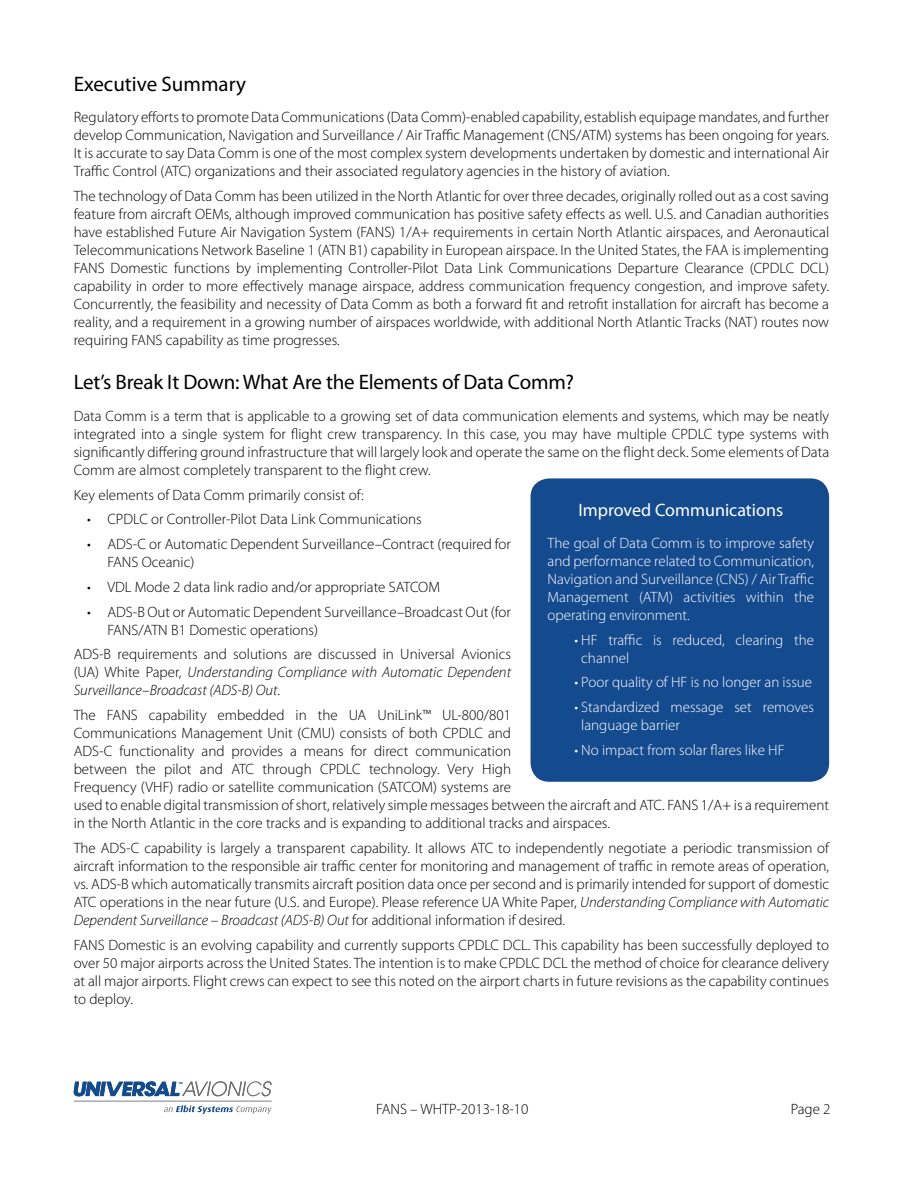
<style>
.page{position:relative;width:918px;height:1188px;background:#fff}
.page>*{position:absolute;margin:0;border:0;box-sizing:border-box;transform-origin:0 0}
.t1{font:21px "Myriad Pro";letter-spacing:-.01em;color:#000}
.t2{font:18px "Myriad Pro";color:#fff}
.t3{font:300 15px/18px "Myriad Pro";color:#000;text-align:justify}
.t4{font:300 15px/18px "Myriad Pro";color:#fff}
.t5{font:italic 300 15px/18px "Myriad Pro";color:#000;text-align:justify}
.s1{font-style:normal}
.s2{font-style:italic}
</style>
<div class="page">
<svg style="left:164px;top:1105px;width:108px;height:9px"></svg>
<hr style="left:74px;top:1101px;width:198px;height:1px;background:#6d6e71">
<svg style="left:74px;top:1081px;width:198px;height:16px"></svg>
<div style="left:531px;top:479px;width:297px;height:302px;background:#144a8e;border-radius:18px"></div>
<div style="left:531px;top:478px;width:298px;height:304px;border:2px solid #144a8e;border-radius:18px"></div>
<h1 class="t1" style="left:74px;top:71px;width:174px">Executive Summary</h1>
<p class="t3" style="left:74px;top:108px;width:757px">Regulatory efforts to promote Data Communications (Data Comm)-enabled capability, establish equipage mandates, and further develop Communication, Navigation and Surveillance / Air Traffic Management (CNS/ATM) systems has been ongoing for years.<br>It is accurate to say Data Comm is one of the most complex system developments undertaken by domestic and international Air Traffic Control (ATC) organizations and their associated regulatory agencies in the history of aviation.</p>
<p class="t3" style="left:74px;top:187px;width:757px">The technology of Data Comm has been utilized in the North Atlantic for over three decades, originally rolled out as a cost saving feature from aircraft OEMs, although improved communication has positive safety effects as well. U.S. and Canadian authorities have established Future Air Navigation System (FANS) 1/A+ requirements in certain North Atlantic airspaces, and Aeronautical Telecommunications Network Baseline 1 (ATN B1) capability in European airspace. In the United States, the FAA is implementing FANS Domestic functions by implementing Controller-Pilot Data Link Communications Departure Clearance (CPDLC DCL) capability in order to more effectively manage airspace, address communication frequency congestion, and improve safety.<br>Concurrently, the feasibility and necessity of Data Comm as both a forward fit and retrofit installation for aircraft has become a reality, and a requirement in a growing number of airspaces worldwide, with additional North Atlantic Tracks (NAT) routes now requiring FANS capability as time progresses.</p>
<h1 class="t1" style="left:74px;top:369px;width:502px">Let’s Break It Down: What Are the Elements of Data Comm?</h1>
<p class="t3" style="left:74px;top:407px;width:757px">Data Comm is a term that is applicable to a growing set of data communication elements and systems, which may be neatly integrated into a single system for flight crew transparency. In this case, you may have multiple CPDLC type systems with significantly differing ground infrastructure that will largely look and operate the same on the flight deck. Some elements of Data Comm are almost completely transparent to the flight crew.</p>
<p class="t3" style="left:74px;top:485px;width:292px">Key elements of Data Comm primarily consist of:</p>
<p class="t3" style="left:87px;top:510px;width:336px">• CPDLC or Controller-Pilot Data Link Communications</p>
<p class="t3" style="left:107px;top:535px;width:405px;text-indent:-20px">• ADS-C or Automatic Dependent Surveillance–Contract (required for<br>FANS Oceanic)</p>
<p class="t3" style="left:87px;top:578px;width:354px">• VDL Mode 2 data link radio and/or appropriate SATCOM</p>
<p class="t3" style="left:107px;top:602px;width:405px;text-indent:-20px">• ADS-B Out or Automatic Dependent Surveillance–Broadcast Out (for<br>FANS/ATN B1 Domestic operations)</p>
<p class="t5" style="left:74px;top:645px;width:439px"><span class="s1">ADS-B requirements and solutions are discussed in Universal Avionics (UA) White Paper,</span> Understanding Compliance with Automatic Dependent Surveillance–Broadcast (ADS-B) Out<span class="s1">.</span></p>
<p class="t3" style="left:74px;top:706px;width:757px;text-align:left">The FANS capability embedded in the UA UniLink™ UL-800/801<br>Communications Management Unit (CMU) consists of both CPDLC and<br>ADS-C functionality and provides a means for direct communication<br>between the pilot and ATC through CPDLC technology. Very High<br>Frequency (VHF) radio or satellite communication (SATCOM) systems are<br>used to enable digital transmission of short, relatively simple messages between the aircraft and ATC. FANS 1/A+ is a requirement in the North Atlantic in the core tracks and is expanding to additional tracks and airspaces.</p>
<p class="t3" style="left:74px;top:839px;width:757px">The ADS-C capability is largely a transparent capability. It allows ATC to independently negotiate a periodic transmission of aircraft information to the responsible air traffic center for monitoring and management of traffic in remote areas of operation, vs. ADS-B which automatically transmits aircraft position data once per second and is primarily intended for support of domestic ATC operations in the near future (U.S. and Europe). Please reference UA White Paper, <span class="s2">Understanding Compliance with Automatic Dependent Surveillance – Broadcast (ADS-B) Out</span> for additional information if desired.</p>
<p class="t3" style="left:74px;top:935px;width:757px">FANS Domestic is an evolving capability and currently supports CPDLC DCL. This capability has been successfully deployed to over 50 major airports across the United States. The intention is to make CPDLC DCL the method of choice for clearance delivery at all major airports. Flight crews can expect to see this noted on the airport charts in future revisions as the capability continues to deploy.</p>
<p class="t2" style="left:578px;top:499px;width:206px">Improved Communications</p>
<p class="t4" style="left:548px;top:534px;width:268px;text-align:justify">The goal of Data Comm is to improve safety and performance related to Communication, Navigation and Surveillance (CNS) / Air Traffic Management (ATM) activities within the operating environment.</p>
<p class="t4" style="left:581px;top:630px;width:234px;text-indent:-7px">• HF traffic is reduced, clearing the channel</p>
<p class="t4" style="left:575px;top:673px;width:239px">• Poor quality of HF is no longer an issue</p>
<p class="t4" style="left:581px;top:698px;width:234px;text-indent:-7px">• Standardized message set removes language barrier</p>
<p class="t4" style="left:575px;top:741px;width:212px">• No impact from solar flares like HF</p>
<p class="t3" style="left:376px;top:1100px;width:154px">FANS – WHTP-2013-18-10</p>
<p class="t3" style="left:791px;top:1100px;width:41px">Page 2</p>
</div>
